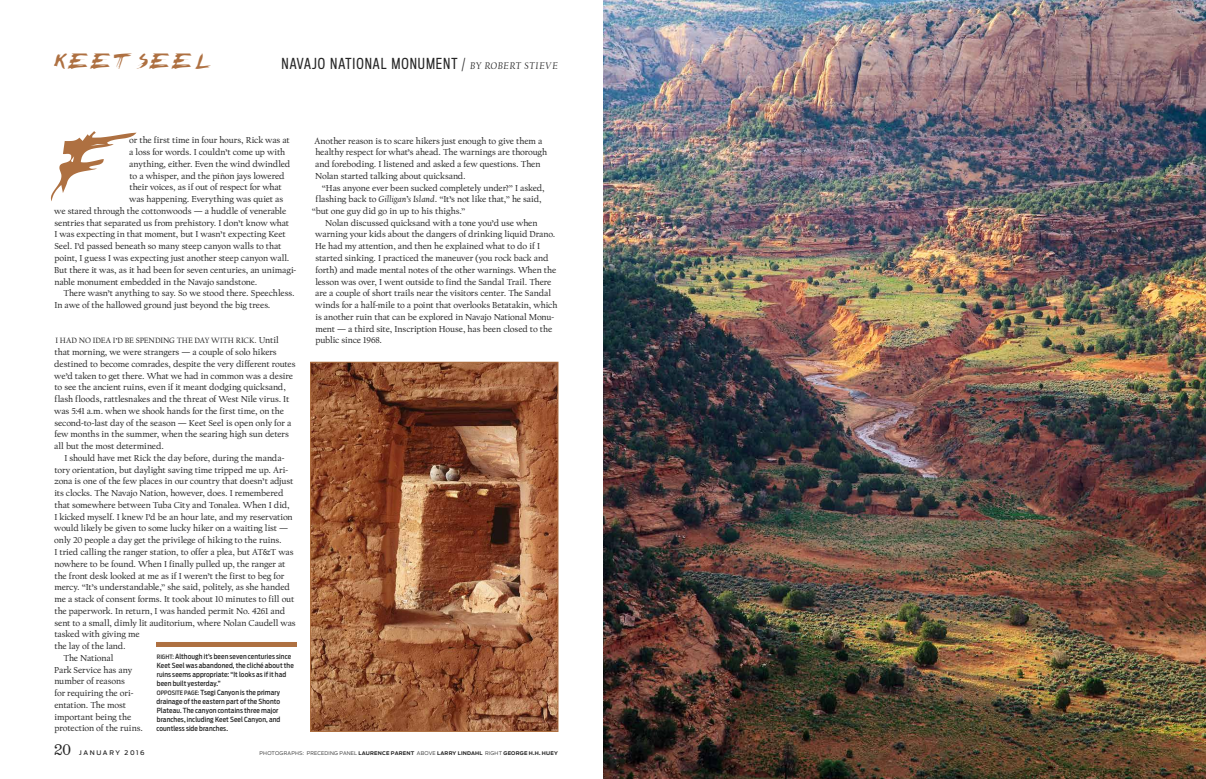
<style>
.page{position:relative;width:1206px;height:779px;background:#fff}
.page>*{position:absolute;margin:0;border:0;box-sizing:border-box;transform-origin:0 0}
.t1{font:100px "Chicken Scratch AOE";color:#ae7041}
.t2{font:22px "Chicken Scratch AOE";letter-spacing:.08em;color:#ae7041}
.t3{font:condensed 14px "Titling Gothic FB";letter-spacing:.065em;color:#252525}
.t4{font:9px/11.8px "Californian FB Text";letter-spacing:-.01em;color:#252525}
.t5{font:8px "Californian FB Text";letter-spacing:-.005em;color:#252525}
.t6{font:500 7px/9px "Antenna Cond";letter-spacing:.01em;color:#252525}
.t7{font:500 6.2px "Antenna";letter-spacing:.245em;color:#252525}
.t8{font:700 5px "Antenna";letter-spacing:.04em;color:#252525}
.s1{font-family:"Californian FB";font-style:italic;font-stretch:normal;font-size:10px}
.s2{font-size:9px}
.s3{font-size:6px}
.s4{font-style:italic;font-size:9.2px}
.s5{font-family:"Belizio";font-weight:400;font-size:14px}
.s6{font-weight:300}
</style>
<div class="page">
<img style="left:603px;top:0;width:603px;height:778px">
<div style="left:156px;top:642px;width:141px;height:5px;background:#ae7041"></div>
<img style="left:312px;top:364px;width:244px;height:366px">
<div style="left:310px;top:362px;width:248px;height:370px;border:1px solid #ae7041"></div>
<h2 class="t2" style="left:55px;top:47px;width:158px">KEET SEEL</h2>
<h3 class="t3" style="left:281px;top:56px;width:278px">NAVAJO NATIONAL MONUMENT / <span class="s1">BY ROBERT STIEVE</span></h3>
<h1 class="t1" style="left:51px;top:101px;width:89px">F</h1>
<p class="t4" style="left:129px;top:135px;width:162px">or the first time in four hours, Rick was at</p>
<p class="t4" style="left:129px;top:146px;width:158px">a loss for words. I couldn’t come up with</p>
<p class="t4" style="left:129px;top:158px;width:163px">anything, either. Even the wind dwindled</p>
<p class="t4" style="left:129px;top:170px;width:157px">to a whisper, and the piñon jays lowered</p>
<p class="t4" style="left:129px;top:182px;width:154px">their voices, as if out of respect for what</p>
<p class="t4" style="left:129px;top:193px;width:155px">was happening. Everything was quiet as</p>
<p class="t4" style="left:54px;top:205px;width:234px">we stared through the cottonwoods — a huddle of venerable</p>
<p class="t4" style="left:54px;top:217px;width:236px">sentries that separated us from prehistory. I don’t know what</p>
<p class="t4" style="left:54px;top:229px;width:233px">I was expecting in that moment, but I wasn’t expecting Keet</p>
<p class="t4" style="left:54px;top:240px;width:229px">Seel. I’d passed beneath so many steep canyon walls to that</p>
<p class="t4" style="left:55px;top:252px;width:236px">point, I guess I was expecting just another steep canyon wall.</p>
<p class="t4" style="left:54px;top:264px;width:244px">But there it was, as it had been for seven centuries, an unimagi-</p>
<p class="t4" style="left:54px;top:276px;width:205px">nable monument embedded in the Navajo sandstone.</p>
<p class="t4" style="left:64px;top:287px;width:232px">There wasn’t anything to say. So we stood there. Speechless.</p>
<p class="t4" style="left:54px;top:299px;width:218px">In awe of the hallowed ground just beyond the big trees.</p>
<p class="t5" style="left:55px;top:336px;width:225px">I HAD NO IDEA I’D BE SPENDING THE DAY WITH RICK. <span class="s2">Until</span></p>
<p class="t4" style="left:54px;top:346px;width:243px">that morning, we were strangers — a couple of solo hikers destined to become comrades, despite the very different routes we’d taken to get there. What we had in common was a desire to see the ancient ruins, even if it meant dodging quicksand, flash floods, rattlesnakes and the threat of West Nile virus. It was 5:41 a.m. when we shook hands for the first time, on the second-to-last day of the season — Keet Seel is open only for a few months in the summer, when the searing high sun deters all but the most determined.</p>
<p class="t4" style="left:64px;top:452px;width:222px">I should have met Rick the day before, during the manda-</p>
<p class="t4" style="left:54px;top:464px;width:236px">tory orientation, but daylight saving time tripped me up. Ari-</p>
<p class="t4" style="left:54px;top:475px;width:241px">zona is one of the few places in our country that doesn’t adjust</p>
<p class="t4" style="left:54px;top:487px;width:231px">its clocks. The Navajo Nation, however, does. I remembered</p>
<p class="t4" style="left:54px;top:499px;width:237px">that somewhere between Tuba City and Tonalea. When I did,</p>
<p class="t4" style="left:54px;top:511px;width:240px">I kicked myself. I knew I’d be an hour late, and my reservation</p>
<p class="t4" style="left:54px;top:522px;width:236px">would likely be given to some lucky hiker on a waiting list —</p>
<p class="t4" style="left:54px;top:534px;width:229px">only 20 people a day get the privilege of hiking to the ruins.</p>
<p class="t4" style="left:54px;top:546px;width:241px">I tried calling the ranger station, to offer a plea, but AT&amp;T was</p>
<p class="t4" style="left:54px;top:558px;width:233px">nowhere to be found. When I finally pulled up, the ranger at</p>
<p class="t4" style="left:54px;top:569px;width:231px">the front desk looked at me as if I weren’t the first to beg for</p>
<p class="t4" style="left:54px;top:581px;width:237px">mercy. “It’s understandable,” she said, politely, as she handed</p>
<p class="t4" style="left:54px;top:593px;width:241px">me a stack of consent forms. It took about 10 minutes to fill out</p>
<p class="t4" style="left:54px;top:605px;width:232px">the paperwork. In return, I was handed permit No. 4261 and</p>
<p class="t4" style="left:54px;top:616px;width:243px">sent to a small, dimly lit auditorium, where Nolan Caudell was</p>
<p class="t4" style="left:54px;top:628px;width:87px">tasked with giving me</p>
<p class="t4" style="left:54px;top:640px;width:73px">the lay of the land.</p>
<p class="t4" style="left:64px;top:652px;width:51px">The National</p>
<p class="t4" style="left:54px;top:663px;width:79px">Park Service has any</p>
<p class="t4" style="left:54px;top:675px;width:72px">number of reasons</p>
<p class="t4" style="left:55px;top:687px;width:81px">for requiring the ori-</p>
<p class="t4" style="left:54px;top:699px;width:73px">entation. The most</p>
<p class="t4" style="left:54px;top:710px;width:78px">important being the</p>
<p class="t4" style="left:55px;top:722px;width:90px">protection of the ruins.</p>
<p class="t6" style="left:156px;top:652px;width:139px"><span class="s3">RIGHT:</span> Although it’s been seven centuries since Keet Seel was abandoned, the cliché about the ruins seems appropriate: “It looks as if it had been built yesterday.”<br><span class="s3">OPPOSITE PAGE:</span> Tsegi Canyon is the primary drainage of the eastern part of the Shonto Plateau. The canyon contains three major branches, including Keet Seel Canyon, and countless side branches.</p>
<p class="t4" style="left:315px;top:135px;width:234px">Another reason is to scare hikers just enough to give them a healthy respect for what’s ahead. The warnings are thorough and foreboding. I listened and asked a few questions. Then Nolan started talking about quicksand.</p>
<p class="t4" style="left:322px;top:182px;width:224px">“Has anyone ever been sucked completely under?” I asked,</p>
<p class="t4" style="left:316px;top:193px;width:228px">flashing back to <span class="s4">Gilligan’s Island</span>. “It’s not like that,” he said,</p>
<p class="t4" style="left:312px;top:205px;width:155px">“but one guy did go in up to his thighs.”</p>
<p class="t4" style="left:325px;top:217px;width:214px">Nolan discussed quicksand with a tone you’d use when</p>
<p class="t4" style="left:315px;top:229px;width:242px">warning your kids about the dangers of drinking liquid Drano.</p>
<p class="t4" style="left:315px;top:240px;width:226px">He had my attention, and then he explained what to do if I</p>
<p class="t4" style="left:315px;top:252px;width:235px">started sinking. I practiced the maneuver (you rock back and</p>
<p class="t4" style="left:316px;top:264px;width:242px">forth) and made mental notes of the other warnings. When the</p>
<p class="t4" style="left:315px;top:276px;width:238px">lesson was over, I went outside to find the Sandal Trail. There</p>
<p class="t4" style="left:315px;top:287px;width:237px">are a couple of short trails near the visitors center. The Sandal</p>
<p class="t4" style="left:315px;top:299px;width:244px">winds for a half-mile to a point that overlooks Betatakin, which</p>
<p class="t4" style="left:315px;top:311px;width:241px">is another ruin that can be explored in Navajo National Monu-</p>
<p class="t4" style="left:315px;top:323px;width:238px">ment — a third site, Inscription House, has been closed to the</p>
<p class="t4" style="left:316px;top:334px;width:68px">public since 1968.</p>
<p class="t7" style="left:54px;top:748px;width:92px"><span class="s5">20</span> JANUARY 2016</p>
<p class="t8" style="left:260px;top:749px;width:300px"><span class="s6">PHOTOGRAPHS: PRECEDING PANEL</span> LAURENCE PARENT <span class="s6">ABOVE</span> LARRY LINDAHL <span class="s6">RIGHT</span> GEORGE H.H. HUEY</p>
</div>
